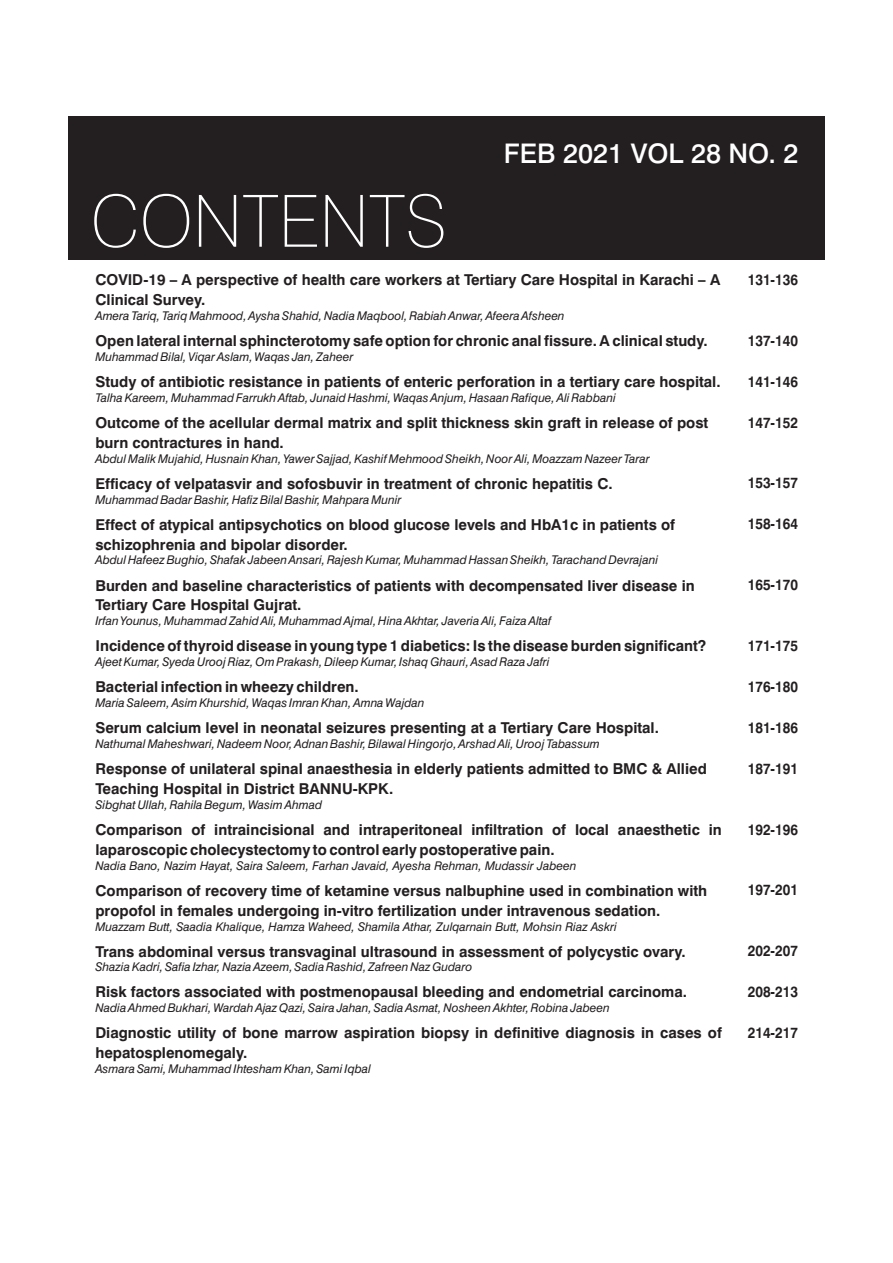
<style>
.page{position:relative;width:893px;height:1263px;background:#fff}
.page>*{position:absolute;margin:0;border:0;box-sizing:border-box;transform-origin:0 0}
.t1{font:100 72px "Swiss 721 BT";color:#fff}
.t2{font:500 27px "Swiss 721 BT";color:#fff}
.t3{font:700 15px/19.8px "Swiss 721 BT";color:#231f20}
.t4{font:700 15px "Swiss 721 BT";color:#231f20;scale:.89 1}
.t5{font:italic 12px "Swiss 721 BT";color:#231f20}
</style>
<div class="page">
<div style="left:68px;top:116px;width:756px;height:143px;background:#231f20"></div>
<h1 class="t1" style="left:91px;top:192px;width:357px">CONTENTS</h1>
<h2 class="t2" style="left:504px;top:142px;width:296px">FEB 2021 VOL 28 NO. 2</h2>
<p class="t3" style="left:95px;top:271px;width:626px">COVID-19 – A perspective of health care workers at Tertiary Care Hospital in Karachi – A<br>Clinical Survey.</p>
<p class="t5" style="left:95px;top:311px;width:471px">Amera Tariq, Tariq Mahmood, Aysha Shahid, Nadia Maqbool, Rabiah Anwar, Afeera Afsheen</p>
<p class="t3" style="left:95px;top:332px;width:614px">Open lateral internal sphincterotomy safe option for chronic anal fissure. A clinical study.</p>
<p class="t5" style="left:95px;top:352px;width:259px">Muhammad Bilal, Viqar Aslam, Waqas Jan, Zaheer</p>
<p class="t3" style="left:95px;top:373px;width:627px">Study of antibiotic resistance in patients of enteric perforation in a tertiary care hospital.</p>
<p class="t5" style="left:95px;top:393px;width:522px">Talha Kareem, Muhammad Farrukh Aftab, Junaid Hashmi, Waqas Anjum, Hasaan Rafique, Ali Rabbani</p>
<p class="t3" style="left:95px;top:414px;width:614px">Outcome of the acellular dermal matrix and split thickness skin graft in release of post burn contractures in hand.</p>
<p class="t5" style="left:95px;top:454px;width:556px">Abdul Malik Mujahid, Husnain Khan, Yawer Sajjad, Kashif Mehmood Sheikh, Noor Ali, Moazzam Nazeer Tarar</p>
<p class="t3" style="left:95px;top:475px;width:519px">Efficacy of velpatasvir and sofosbuvir in treatment of chronic hepatitis C.</p>
<p class="t5" style="left:95px;top:495px;width:307px">Muhammad Badar Bashir, Hafiz Bilal Bashir, Mahpara Munir</p>
<p class="t3" style="left:95px;top:516px;width:581px">Effect of atypical antipsychotics on blood glucose levels and HbA1c in patients of schizophrenia and bipolar disorder.</p>
<p class="t5" style="left:95px;top:555px;width:564px">Abdul Hafeez Bughio, Shafak Jabeen Ansari, Rajesh Kumar, Muhammad Hassan Sheikh, Tarachand Devrajani</p>
<p class="t3" style="left:95px;top:577px;width:601px">Burden and baseline characteristics of patients with decompensated liver disease in<br>Tertiary Care Hospital Gujrat.</p>
<p class="t5" style="left:95px;top:616px;width:458px">Irfan Younus, Muhammad Zahid Ali, Muhammad Ajmal, Hina Akhtar, Javeria Ali, Faiza Altaf</p>
<p class="t3" style="left:95px;top:638px;width:612px">Incidence of thyroid disease in young type 1 diabetics: Is the disease burden significant?</p>
<p class="t5" style="left:95px;top:657px;width:456px">Ajeet Kumar, Syeda Urooj Riaz, Om Prakash, Dileep Kumar, Ishaq Ghauri, Asad Raza Jafri</p>
<p class="t3" style="left:95px;top:678px;width:265px">Bacterial infection in wheezy children.</p>
<p class="t5" style="left:95px;top:698px;width:331px">Maria Saleem, Asim Khurshid, Waqas Imran Khan, Amna Wajdan</p>
<p class="t3" style="left:95px;top:719px;width:565px">Serum calcium level in neonatal seizures presenting at a Tertiary Care Hospital.</p>
<p class="t5" style="left:95px;top:739px;width:506px">Nathumal Maheshwari, Nadeem Noor, Adnan Bashir, Bilawal Hingorjo, Arshad Ali, Urooj Tabassum</p>
<p class="t3" style="left:95px;top:760px;width:613px">Response of unilateral spinal anaesthesia in elderly patients admitted to BMC &amp; Allied<br>Teaching Hospital in District BANNU-KPK.</p>
<p class="t5" style="left:95px;top:800px;width:228px">Sibghat Ullah, Rahila Begum, Wasim Ahmad</p>
<p class="t3" style="left:95px;top:821px;width:628px">Comparison of intraincisional and intraperitoneal infiltration of local anaesthetic in laparoscopic cholecystectomy to control early postoperative pain.</p>
<p class="t5" style="left:95px;top:861px;width:482px">Nadia Bano, Nazim Hayat, Saira Saleem, Farhan Javaid, Ayesha Rehman, Mudassir Jabeen</p>
<p class="t3" style="left:95px;top:882px;width:613px">Comparison of recovery time of ketamine versus nalbuphine used in combination with propofol in females undergoing in-vitro fertilization under intravenous sedation.</p>
<p class="t5" style="left:95px;top:921px;width:523px">Muazzam Butt, Saadia Khalique, Hamza Waheed, Shamila Athar, Zulqarnain Butt, Mohsin Riaz Askri</p>
<p class="t3" style="left:95px;top:943px;width:592px">Trans abdominal versus transvaginal ultrasound in assessment of polycystic ovary.</p>
<p class="t5" style="left:95px;top:962px;width:378px">Shazia Kadri, Safia Izhar, Nazia Azeem, Sadia Rashid, Zafreen Naz Gudaro</p>
<p class="t3" style="left:95px;top:984px;width:593px">Risk factors associated with postmenopausal bleeding and endometrial carcinoma.</p>
<p class="t5" style="left:95px;top:1003px;width:516px">Nadia Ahmed Bukhari, Wardah Ajaz Qazi, Saira Jahan, Sadia Asmat, Nosheen Akhter, Robina Jabeen</p>
<p class="t3" style="left:95px;top:1024px;width:628px">Diagnostic utility of bone marrow aspiration biopsy in definitive diagnosis in cases of hepatosplenomegaly.</p>
<p class="t5" style="left:95px;top:1064px;width:277px">Asmara Sami, Muhammad Ihtesham Khan, Sami Iqbal</p>
<p class="t4" style="left:748px;top:274px;width:58px">131-136</p>
<p class="t4" style="left:748px;top:334px;width:58px">137-140</p>
<p class="t4" style="left:748px;top:375px;width:58px">141-146</p>
<p class="t4" style="left:748px;top:416px;width:58px">147-152</p>
<p class="t4" style="left:748px;top:477px;width:58px">153-157</p>
<p class="t4" style="left:748px;top:518px;width:58px">158-164</p>
<p class="t4" style="left:748px;top:579px;width:58px">165-170</p>
<p class="t4" style="left:748px;top:640px;width:58px">171-175</p>
<p class="t4" style="left:748px;top:681px;width:58px">176-180</p>
<p class="t4" style="left:748px;top:722px;width:58px">181-186</p>
<p class="t4" style="left:748px;top:762px;width:58px">187-191</p>
<p class="t4" style="left:748px;top:823px;width:58px">192-196</p>
<p class="t4" style="left:748px;top:884px;width:58px">197-201</p>
<p class="t4" style="left:748px;top:945px;width:58px">202-207</p>
<p class="t4" style="left:748px;top:986px;width:58px">208-213</p>
<p class="t4" style="left:748px;top:1027px;width:58px">214-217</p>
</div>
